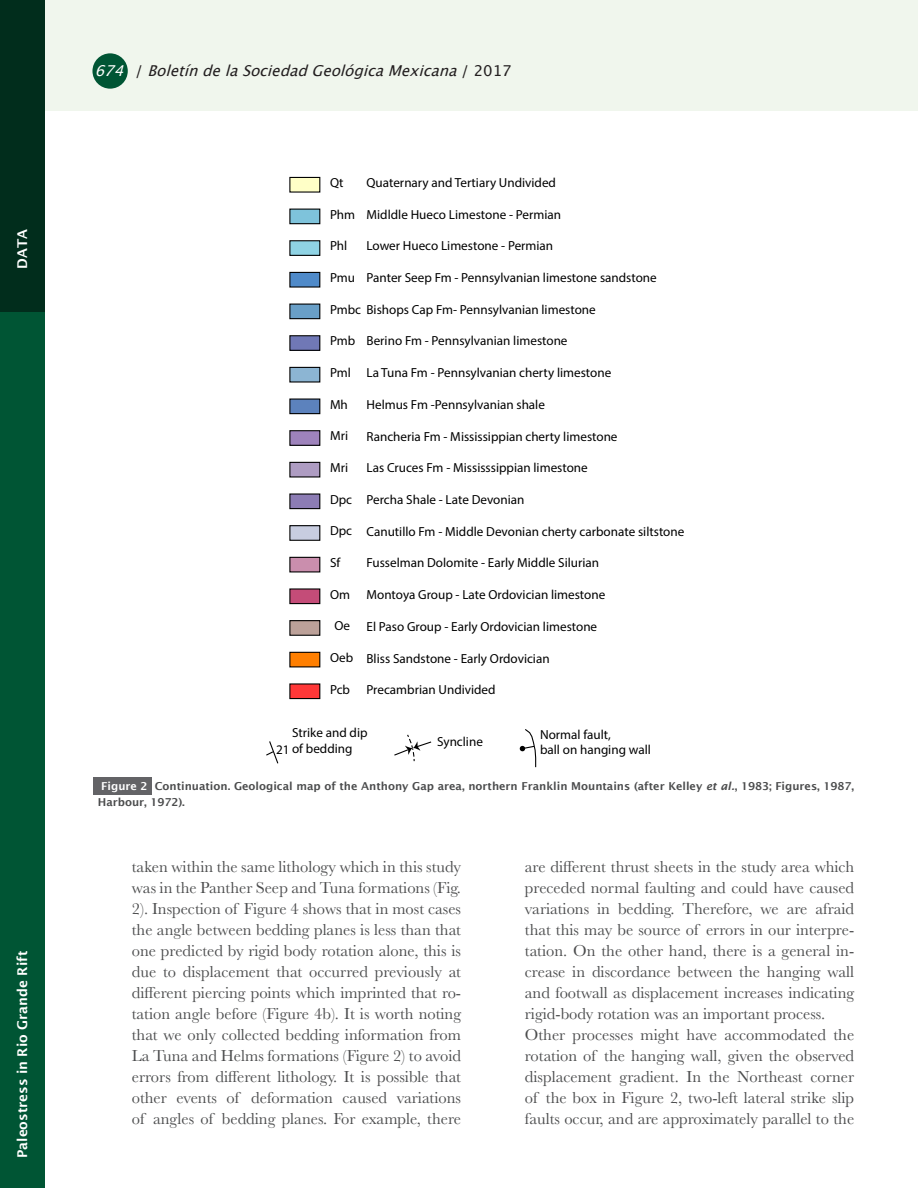
<style>
.page{position:relative;width:918px;height:1188px;background:#fff}
.page>*{position:absolute;margin:0;border:0;box-sizing:border-box;transform-origin:0 0}
.Indented-text{font:16.5px/21px "Baskerville";color:#4b4c4d;text-align:justify}
.t1{font:italic 15px "Lucida Grande";color:#231f20}
.Section{font:600 13.5px "Lucida Sans";color:#fff}
.t2{font:13.2px/15.8px "Myriad Pro";color:#000}
.Figure_foot{font:600 10.95px/16.5px "Lucida Sans";color:#4b4c4d}
.Figure_foot_number{font:600 10.95px "Lucida Sans";color:#fff}
.s1{color:#fff}
.s2{font-style:normal}
.s3{font-style:italic}
</style>
<div class="page">
<div style="left:0;top:311px;width:44px;height:877px;background:#005534"></div>
<div style="left:45px;top:0;width:873px;height:111px;background:#f0f6ed"></div>
<div style="left:92px;top:53px;width:36px;height:36px;background:#005534;border-radius:50%"></div>
<div style="left:0;top:0;width:44px;height:311px;background:#012d1c"></div>
<div style="left:290px;top:177px;width:30px;height:15px;background:#ffffc7"></div>
<div style="left:289px;top:177px;width:31px;height:16px;border:1px solid #000"></div>
<div style="left:290px;top:209px;width:30px;height:15px;background:#7ec3db"></div>
<div style="left:289px;top:209px;width:31px;height:15px;border:1px solid #000"></div>
<div style="left:290px;top:241px;width:30px;height:14px;background:#8fd3e4"></div>
<div style="left:289px;top:240px;width:31px;height:16px;border:1px solid #000"></div>
<div style="left:290px;top:272px;width:30px;height:15px;background:#4f8ac9"></div>
<div style="left:289px;top:272px;width:31px;height:16px;border:1px solid #000"></div>
<div style="left:290px;top:304px;width:30px;height:15px;background:#699fc7"></div>
<div style="left:289px;top:304px;width:31px;height:15px;border:1px solid #000"></div>
<div style="left:290px;top:336px;width:30px;height:14px;background:#7078b6"></div>
<div style="left:289px;top:335px;width:31px;height:16px;border:1px solid #000"></div>
<div style="left:290px;top:367px;width:30px;height:15px;background:#8cb5d3"></div>
<div style="left:289px;top:367px;width:31px;height:16px;border:1px solid #000"></div>
<div style="left:290px;top:399px;width:30px;height:15px;background:#5c82bd"></div>
<div style="left:289px;top:399px;width:31px;height:15px;border:1px solid #000"></div>
<div style="left:290px;top:431px;width:30px;height:14px;background:#9e83bc"></div>
<div style="left:289px;top:430px;width:31px;height:16px;border:1px solid #000"></div>
<div style="left:290px;top:462px;width:30px;height:15px;background:#ae9cc2"></div>
<div style="left:289px;top:462px;width:31px;height:16px;border:1px solid #000"></div>
<div style="left:290px;top:494px;width:30px;height:15px;background:#8c7cb4"></div>
<div style="left:289px;top:493px;width:31px;height:16px;border:1px solid #000"></div>
<div style="left:290px;top:526px;width:30px;height:14px;background:#c8cde0"></div>
<div style="left:289px;top:525px;width:31px;height:16px;border:1px solid #000"></div>
<div style="left:290px;top:557px;width:30px;height:15px;background:#ca8ead"></div>
<div style="left:289px;top:557px;width:31px;height:15px;border:1px solid #000"></div>
<div style="left:290px;top:589px;width:30px;height:15px;background:#c44c78"></div>
<div style="left:289px;top:588px;width:31px;height:16px;border:1px solid #000"></div>
<div style="left:290px;top:621px;width:30px;height:14px;background:#bca199"></div>
<div style="left:289px;top:620px;width:31px;height:16px;border:1px solid #000"></div>
<div style="left:290px;top:652px;width:30px;height:15px;background:#ff7f00"></div>
<div style="left:289px;top:652px;width:31px;height:15px;border:1px solid #000"></div>
<div style="left:290px;top:684px;width:30px;height:15px;background:#ff3838"></div>
<div style="left:289px;top:683px;width:31px;height:16px;border:1px solid #000"></div>
<svg style="left:266px;top:741px;width:13px;height:23px"></svg>
<svg style="left:394px;top:734px;width:38px;height:28px"></svg>
<svg style="left:520px;top:729px;width:17px;height:39px"></svg>
<div style="left:94px;top:777px;width:58px;height:17px;background:#636366"></div>
<p class="Section" style="left:15px;top:269px;width:41px;rotate:-90deg">DATA</p>
<p class="Section" style="left:15px;top:1158px;width:209px;rotate:-90deg">Paleostress in Rio Grande Rift</p>
<p class="t1" style="left:95px;top:62px;width:418px"><span class="s1">674</span> <span class="s2">/</span> BoletíndelaSociedadGeológicaMexicana<span class="s2">/ 2 0 1 7</span></p>
<p class="t2" style="left:367px;top:174px;width:191px">Quaternary and Tertiary Undivided</p>
<p class="t2" style="left:367px;top:206px;width:196px">Midldle Hueco Limestone - Permian</p>
<p class="t2" style="left:367px;top:238px;width:188px">Lower Hueco Limestone - Permian</p>
<p class="t2" style="left:367px;top:270px;width:292px">Panter Seep Fm - Pennsylvanian limestone sandstone</p>
<p class="t2" style="left:330px;top:174px;width:15px">Qt</p>
<p class="t2" style="left:330px;top:206px;width:27px">Phm</p>
<p class="t2" style="left:330px;top:238px;width:19px">Phl</p>
<p class="t2" style="left:330px;top:269px;width:26px">Pmu</p>
<p class="t2" style="left:330px;top:301px;width:267px">Pmbc Bishops Cap Fm- Pennsylvanian limestone</p>
<p class="t2" style="left:330px;top:333px;width:27px">Pmb</p>
<p class="t2" style="left:330px;top:364px;width:22px">Pml</p>
<p class="t2" style="left:330px;top:396px;width:19px">Mh</p>
<p class="t2" style="left:330px;top:428px;width:20px">Mri</p>
<p class="t2" style="left:330px;top:459px;width:20px">Mri</p>
<p class="t2" style="left:330px;top:491px;width:24px">Dpc</p>
<p class="t2" style="left:330px;top:523px;width:24px">Dpc</p>
<p class="t2" style="left:330px;top:554px;width:12px">Sf</p>
<p class="t2" style="left:330px;top:586px;width:22px">Om</p>
<p class="t2" style="left:334px;top:618px;width:17px">Oe</p>
<p class="t2" style="left:330px;top:649px;width:25px">Oeb</p>
<p class="t2" style="left:330px;top:681px;width:22px">Pcb</p>
<p class="t2" style="left:367px;top:333px;width:203px">Berino Fm - Pennsylvanian limestone</p>
<p class="t2" style="left:367px;top:365px;width:246px">La Tuna Fm - Pennsylvanian cherty limestone</p>
<p class="t2" style="left:367px;top:396px;width:180px">Helmus Fm -Pennsylvanian shale</p>
<p class="t2" style="left:367px;top:428px;width:253px">Rancheria Fm - Mississippian cherty limestone</p>
<p class="t2" style="left:367px;top:460px;width:223px">Las Cruces Fm - Mississsippian limestone</p>
<p class="t2" style="left:367px;top:491px;width:159px">Percha Shale - Late Devonian</p>
<p class="t2" style="left:367px;top:523px;width:319px">Canutillo Fm - Middle Devonian cherty carbonate siltstone</p>
<p class="t2" style="left:367px;top:555px;width:234px">Fusselman Dolomite - Early Middle Silurian</p>
<p class="t2" style="left:367px;top:587px;width:240px">Montoya Group - Late Ordovician limestone</p>
<p class="t2" style="left:367px;top:618px;width:232px">El Paso Group - Early Ordovician limestone</p>
<p class="t2" style="left:367px;top:650px;width:185px">Bliss Sandstone - Early Ordovician</p>
<p class="t2" style="left:367px;top:682px;width:131px">Precambrian Undivided</p>
<p class="t2" style="left:292px;top:725px;width:77px">Strike and dip</p>
<p class="t2" style="left:276px;top:740px;width:78px">21 of bedding</p>
<p class="t2" style="left:437px;top:733px;width:47px">Syncline</p>
<p class="t2" style="left:540px;top:726px;width:112px">Normal fault,<br>ball on hanging wall</p>
<p class="Figure_foot" style="left:98px;top:778px;width:758px;text-indent:57px">Continuation. Geological map of the Anthony Gap area, northern Franklin Mountains (after Kelley <span class="s3">et al.</span>, 1983; Figures, 1987,<br>Harbour, 1972).</p>
<p class="Figure_foot_number" style="left:101px;top:780px;width:48px">Figure 2</p>
<p class="Indented-text" style="left:132px;top:857px;width:331px">taken within the same lithology which in this study was in the Panther Seep and Tuna formations (Fig.<br>2). Inspection of Figure 4 shows that in most cases the angle between bedding planes is less than that one predicted by rigid body rotation alone, this is due to displacement that occurred previously at different piercing points which imprinted that ro&shy;tation angle before (Figure 4b). It is worth noting that we only collected bedding information from La Tuna and Helms formations (Figure 2) to avoid errors from different lithology. It is possible that other events of deformation caused variations of angles of bedding planes. For example, there</p>
<p class="Indented-text" style="left:525px;top:857px;width:331px">are different thrust sheets in the study area which preceded normal faulting and could have caused variations in bedding. Therefore, we are afraid that this may be source of errors in our interpre&shy;tation. On the other hand, there is a general in&shy;crease in discordance between the hanging wall and footwall as displacement increases indicating rigid-body rotation was an important process.</p>
<p class="Indented-text" style="left:525px;top:1025px;width:331px">Other processes might have accommodated the rotation of the hanging wall, given the observed displacement gradient. In the Northeast corner of the box in Figure 2, two-left lateral strike slip faults occur, and are approximately parallel to the</p>
</div>
